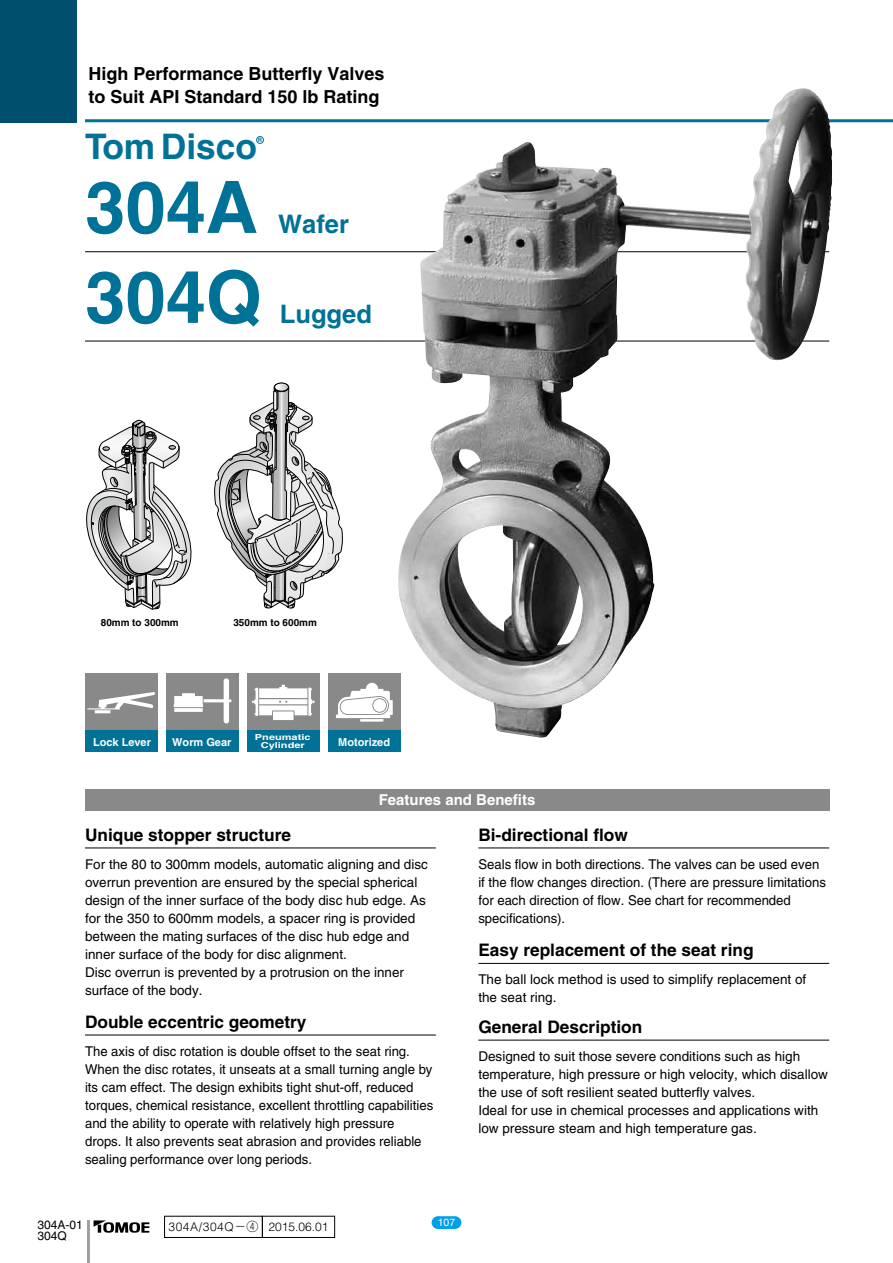
<style>
.page{position:relative;width:893px;height:1263px;background:#fff}
.page>*{position:absolute;margin:0;border:0;box-sizing:border-box;transform-origin:0 0}
.t1{font:700 72.3px "Helvetica";color:#007197}
.t2{font:700 35.25px "Helvetica";color:#007197}
.t3{font:700 25.5px "Helvetica";color:#007197}
.t4{font:700 18px/23.2px "Helvetica";color:#000}
.t5{font:700 17.25px "Helvetica";color:#000}
.t6{font:700 15px "Helvetica";color:#fff}
.t7{font:13.5px/18px "Helvetica";color:#000}
.t8{font:300 12px "Helvetica";letter-spacing:.05em;color:#000}
.t9{font:12px/10.5px "Helvetica";color:#000}
.t10{font:700 10.95px "Helvetica";color:#fff}
.t11{font:10.5px "Helvetica";color:#fff}
.t12{font:700 9.9px "Helvetica";color:#000}
.t13{font:700 8.25px/7.9px "Helvetica";color:#fff;text-align:center;scale:1.33 1}
.t14{font:700 5.85px "Helvetica";color:#007197}
.s1{font-family:"Shin Go Pro"}
</style>
<div class="page">
<svg style="left:94px;top:1220px;width:12px;height:7px"></svg>
<svg style="left:98px;top:1222px;width:51px;height:11px"></svg>
<hr style="left:87px;top:1220px;width:3px;height:43px;background:#9fa0a0">
<hr style="left:85px;top:119px;width:808px;height:3px;background:#007197">
<hr style="left:85px;top:251px;width:744px;height:1px;background:#000">
<hr style="left:85px;top:341px;width:744px;height:1px;background:#000">
<div style="left:0;top:0;width:77px;height:122px;background:#00506d"></div>
<hr style="left:85px;top:848px;width:351px;height:1px;background:#000">
<hr style="left:85px;top:1035px;width:351px;height:1px;background:#000">
<hr style="left:478px;top:848px;width:351px;height:1px;background:#000">
<hr style="left:478px;top:963px;width:351px;height:1px;background:#000">
<hr style="left:478px;top:1040px;width:351px;height:1px;background:#000">
<div style="left:85px;top:789px;width:744px;height:21px;background:#898989"></div>
<img style="left:397px;top:89px;width:399px;height:640px">
<svg style="left:214px;top:383px;width:129px;height:225px"></svg>
<svg style="left:86px;top:420px;width:106px;height:190px"></svg>
<div style="left:328px;top:673px;width:73px;height:57px;background:#898989"></div>
<div style="left:247px;top:673px;width:73px;height:57px;background:#898989"></div>
<div style="left:166px;top:673px;width:73px;height:57px;background:#898989"></div>
<div style="left:85px;top:673px;width:73px;height:57px;background:#898989"></div>
<div style="left:328px;top:730px;width:73px;height:22px;background:#007197"></div>
<div style="left:247px;top:730px;width:73px;height:22px;background:#007197"></div>
<div style="left:166px;top:730px;width:73px;height:22px;background:#007197"></div>
<div style="left:85px;top:730px;width:73px;height:22px;background:#007197"></div>
<svg style="left:87px;top:692px;width:68px;height:21px"></svg>
<svg style="left:174px;top:678px;width:57px;height:45px"></svg>
<svg style="left:252px;top:685px;width:62px;height:35px"></svg>
<svg style="left:336px;top:683px;width:57px;height:39px"></svg>
<div style="left:256px;top:136px;width:8px;height:8px;border:1px solid #007197;border-radius:50%"></div>
<div style="left:164px;top:1216px;width:99px;height:22px;border:1px solid #000"></div>
<div style="left:262px;top:1216px;width:73px;height:22px;border:1px solid #000"></div>
<div style="left:432px;top:1216px;width:29px;height:13px;background:#00a0e9;border-radius:6px"></div>
<h3 class="t4" style="left:88px;top:62px;width:298px">High Performance Butterfly Valves to Suit API Standard 150 lb Rating</h3>
<h2 class="t2" style="left:85px;top:125px;width:173px">Tom Disco</h2>
<h1 class="t1" style="left:85px;top:163px;width:174px">304A</h1>
<p class="t14" style="left:258px;top:137px;width:6px">R</p>
<h1 class="t1" style="left:85px;top:253px;width:178px">304Q</h1>
<h3 class="t3" style="left:278px;top:208px;width:72px">Wafer</h3>
<h3 class="t3" style="left:280px;top:298px;width:94px">Lugged</h3>
<p class="t12" style="left:101px;top:616px;width:79px">80mm to 300mm</p>
<p class="t12" style="left:233px;top:616px;width:85px">350mm to 600mm</p>
<p class="t10" style="left:93px;top:735px;width:60px">Lock Lever</p>
<p class="t10" style="left:172px;top:735px;width:61px">Worm Gear</p>
<p class="t13" style="left:255px;top:733px;width:43px">Pneumatic<br>Cylinder</p>
<p class="t10" style="left:338px;top:735px;width:53px">Motorized</p>
<p class="t5" style="left:85px;top:824px;width:208px">Unique stopper structure</p>
<p class="t6" style="left:379px;top:790px;width:158px">Features and Benefits</p>
<p class="t5" style="left:478px;top:824px;width:151px">Bi-directional flow</p>
<p class="t7" style="left:85px;top:855px;width:344px">For the 80 to 300mm models, automatic aligning and disc overrun prevention are ensured by the special spherical design of the inner surface of the body disc hub edge. As for the 350 to 600mm models, a spacer ring is provided between the mating surfaces of the disc hub edge and inner surface of the body for disc alignment.<br>Disc overrun is prevented by a protrusion on the inner surface of the body.</p>
<p class="t5" style="left:85px;top:1011px;width:223px">Double eccentric geometry</p>
<p class="t7" style="left:85px;top:1042px;width:350px">The axis of disc rotation is double offset to the seat ring.<br>When the disc rotates, it unseats at a small turning angle by its cam effect. The design exhibits tight shut-off, reduced torques, chemical resistance, excellent throttling capabilities and the ability to operate with relatively high pressure drops. It also prevents seat abrasion and provides reliable sealing performance over long periods.</p>
<p class="t9" style="left:38px;top:1219px;width:47px">304A-01<br>304Q</p>
<p class="t8" style="left:168px;top:1219px;width:162px">304A/304Q<span class="s1">－④</span> 2015.06.01</p>
<p class="t11" style="left:438px;top:1216px;width:19px">107</p>
<p class="t7" style="left:478px;top:855px;width:349px">Seals flow in both directions. The valves can be used even if the flow changes direction. (There are pressure limitations for each direction of flow. See chart for recommended specifications).</p>
<p class="t5" style="left:478px;top:940px;width:277px">Easy replacement of the seat ring</p>
<p class="t7" style="left:478px;top:970px;width:329px">The ball lock method is used to simplify replacement of the seat ring.</p>
<p class="t5" style="left:478px;top:1016px;width:165px">General Description</p>
<p class="t7" style="left:478px;top:1047px;width:351px">Designed to suit those severe conditions such as high temperature, high pressure or high velocity, which disallow the use of soft resilient seated butterfly valves.<br>Ideal for use in chemical processes and applications with low pressure steam and high temperature gas.</p>
</div>
